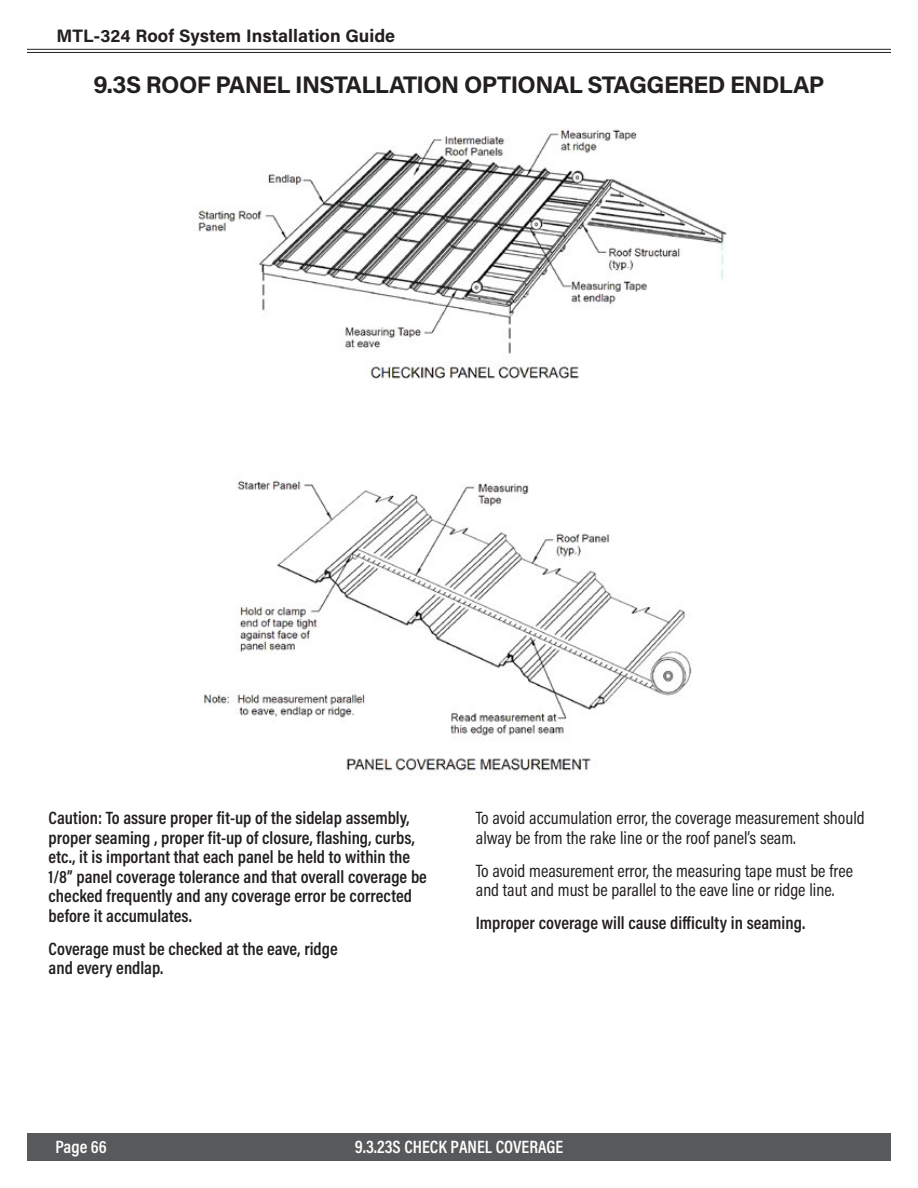
<style>
.page{position:relative;width:918px;height:1188px;background:#fff}
.page>*{position:absolute;margin:0;border:0;box-sizing:border-box;transform-origin:0 0}
.t1{font:700 24px "Acumin Pro";letter-spacing:-.025em;color:#231f20}
.t2{font:600 18px/19.5px "Acumin Pro Cond";color:#231f20}
.t3{font:18px/19.5px "Acumin Pro Cond";color:#231f20}
.t4{font:700 18px "Acumin Pro";color:#231f20}
.t5{font:600 18px "Acumin Pro Cond";color:#fff}
</style>
<div class="page">
<div style="left:27px;top:1134px;width:864px;height:27px;background:#58595b"></div>
<hr style="left:27px;top:49px;width:864px;height:1px;background:#231f20">
<hr style="left:27px;top:52px;width:864px;height:1px;background:#231f20">
<img style="left:198px;top:128px;width:529px;height:647px">
<p class="t4" style="left:57px;top:23px;width:340px">MTL-324 Roof System Installation Guide</p>
<h1 class="t1" style="left:94px;top:68px;width:732px">9.3S ROOF PANEL INSTALLATION OPTIONAL STAGGERED ENDLAP</h1>
<p class="t2" style="left:49px;top:808px;width:380px">Caution: To assure proper fit-up of the sidelap assembly, proper seaming , proper fit-up of closure, flashing, curbs, etc., it is important that each panel be held to within the 1/8” panel coverage tolerance and that overall coverage be checked frequently and any coverage error be corrected before it accumulates.</p>
<p class="t2" style="left:49px;top:938px;width:291px">Coverage must be checked at the eave, ridge and every endlap.</p>
<p class="t3" style="left:476px;top:808px;width:390px">To avoid accumulation error, the coverage measurement should alway be from the rake line or the roof panel’s seam.</p>
<p class="t3" style="left:476px;top:860px;width:379px">To avoid measurement error, the measuring tape must be free and taut and must be parallel to the eave line or ridge line.</p>
<p class="t2" style="left:476px;top:913px;width:331px">Improper coverage will cause difficulty in seaming.</p>
<p class="t5" style="left:56px;top:1135px;width:53px">Page 66</p>
<p class="t5" style="left:355px;top:1135px;width:210px">9.3.23S CHECK PANEL COVERAGE</p>
</div>
